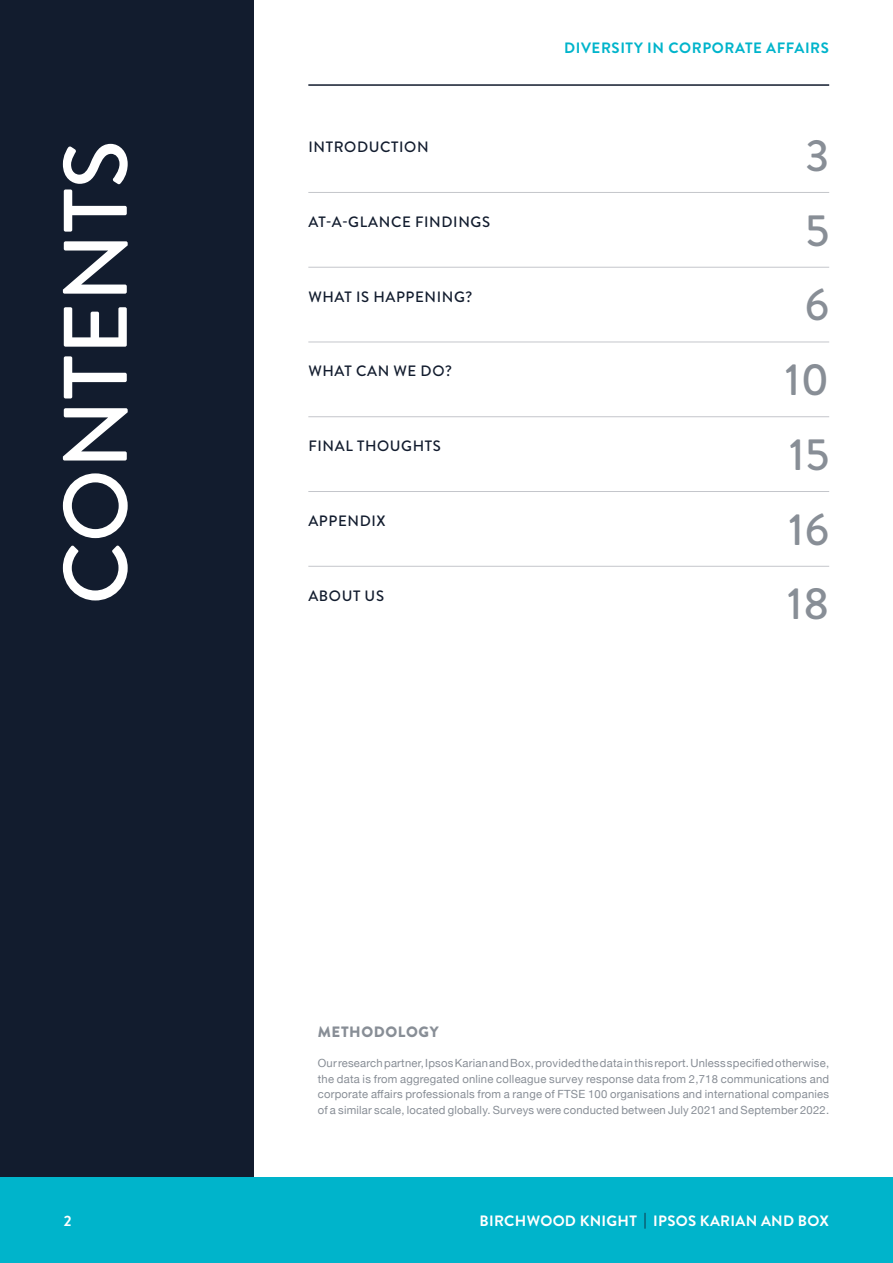
<style>
.page{position:relative;width:893px;height:1263px;background:#fff}
.page>*{position:absolute;margin:0;border:0;box-sizing:border-box;transform-origin:0 0}
.t1{font:500 90px "Brandon Grotesque";color:#fff}
.t2{font:500 45px "Brandon Grotesque";letter-spacing:.02em;color:#888e96}
.t3{font:500 15px "Brandon Grotesque";letter-spacing:.04em;color:#121c2e}
.t4{font:700 15px "Brandon Grotesque";letter-spacing:.02em;color:#fff}
.t5{font:700 15px "Brandon Grotesque";letter-spacing:.04em;color:#00b4cb}
.t6{font:900 15px "Brandon Grotesque";letter-spacing:.04em;color:#888e96}
.t7{font:11.25px/15.8px "Helvetica Neue";letter-spacing:.02em;color:#888e96;text-align:justify}
.s1{color:#121c2e}
</style>
<div class="page">
<div style="left:0;top:0;width:254px;height:1178px;background:#121c2e"></div>
<div style="left:0;top:1178px;width:893px;height:85px;background:#00b4cb"></div>
<hr style="left:308px;top:84px;width:521px;height:2px;background:#121c2e">
<hr style="left:308px;top:192px;width:521px;height:1px;background:#c4c6cb">
<hr style="left:308px;top:267px;width:521px;height:1px;background:#c4c6cb">
<hr style="left:308px;top:342px;width:521px;height:1px;background:#c4c6cb">
<hr style="left:308px;top:416px;width:521px;height:1px;background:#c4c6cb">
<hr style="left:308px;top:491px;width:521px;height:1px;background:#c4c6cb">
<hr style="left:308px;top:566px;width:521px;height:1px;background:#c4c6cb">
<h1 class="t1" style="left:34px;top:605px;width:466px;rotate:-90deg">CONTENTS</h1>
<h3 class="t5" style="left:564px;top:37px;width:266px">DIVERSITY IN CORPORATE AFFAIRS</h3>
<h3 class="t3" style="left:308px;top:137px;width:122px">INTRODUCTION</h3>
<h2 class="t2" style="left:805px;top:124px;width:25px">3</h2>
<h3 class="t3" style="left:308px;top:211px;width:183px">AT-A-GLANCE FINDINGS</h3>
<h2 class="t2" style="left:805px;top:199px;width:25px">5</h2>
<h3 class="t3" style="left:308px;top:286px;width:165px">WHAT IS HAPPENING?</h3>
<h2 class="t2" style="left:805px;top:274px;width:26px">6</h2>
<h3 class="t3" style="left:308px;top:361px;width:145px">WHAT CAN WE DO?</h3>
<h2 class="t2" style="left:785px;top:349px;width:46px">10</h2>
<h3 class="t3" style="left:308px;top:436px;width:134px">FINAL THOUGHTS</h3>
<h2 class="t2" style="left:789px;top:423px;width:42px">15</h2>
<h3 class="t3" style="left:308px;top:510px;width:79px">APPENDIX</h3>
<h2 class="t2" style="left:789px;top:498px;width:42px">16</h2>
<h3 class="t3" style="left:308px;top:585px;width:77px">ABOUT US</h3>
<h2 class="t2" style="left:787px;top:573px;width:44px">18</h2>
<h3 class="t6" style="left:318px;top:1022px;width:122px">METHODOLOGY</h3>
<p class="t7" style="left:318px;top:1056px;width:513px">Our research partner, Ipsos Karian and Box, provided the data in this report. Unless specified otherwise, the data is from aggregated online colleague survey response data from 2,718 communications and corporate affairs professionals from a range of FTSE 100 organisations and international companies of a similar scale, located globally. Surveys were conducted between July 2021 and September 2022.</p>
<h3 class="t4" style="left:64px;top:1210px;width:9px">2</h3>
<h3 class="t4" style="left:479px;top:1210px;width:351px">BIRCHWOOD KNIGHT <span class="s1">|</span> IPSOS KARIAN AND BOX</h3>
</div>
